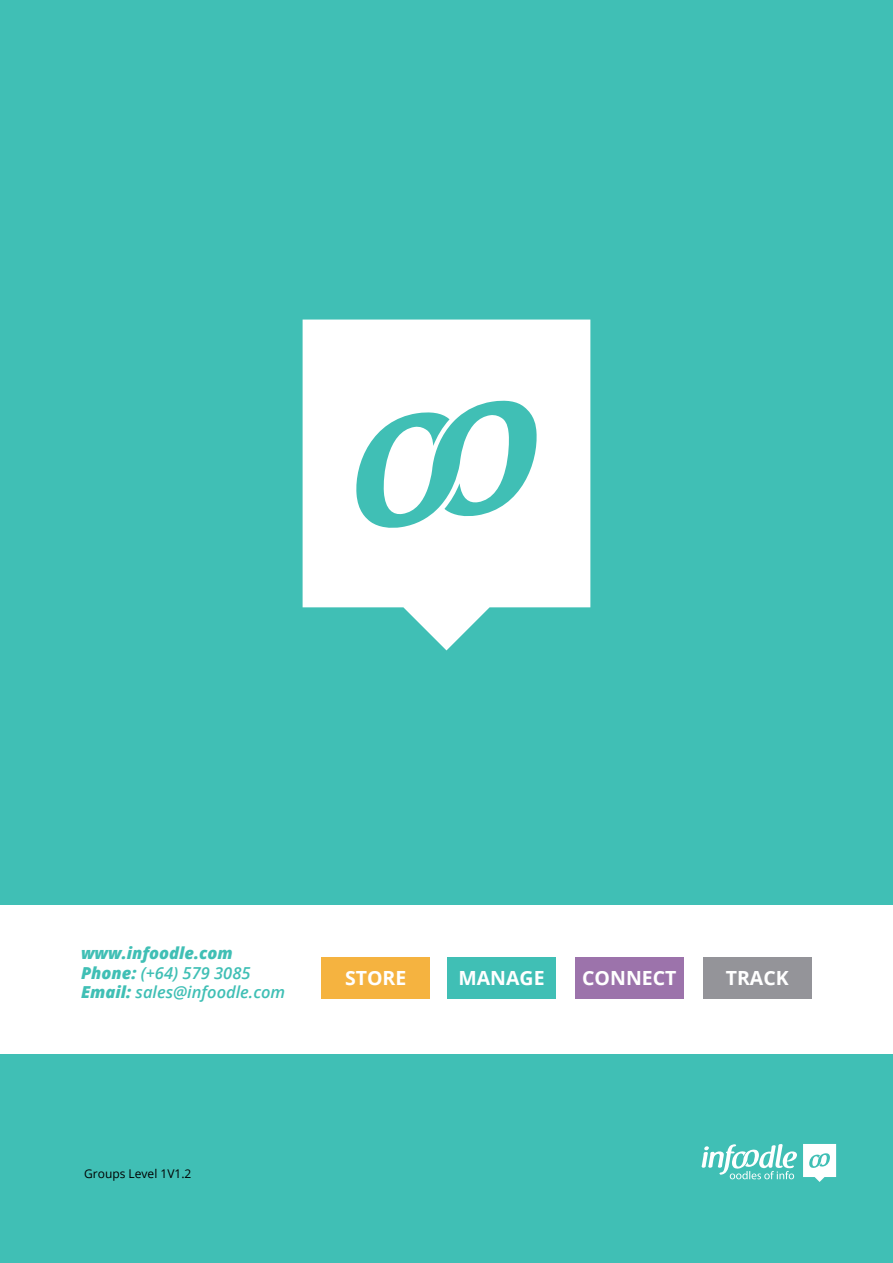
<style>
.page{position:relative;width:893px;height:1263px;background:#fff}
.page>*{position:absolute;margin:0;border:0;box-sizing:border-box;transform-origin:0 0}
.t1{font:700 19.5px "Open Sans";color:#fff}
.t2{font:italic 600 16.5px/19.8px "Open Sans";color:#40bfb5}
.t3{font:12px "Open Sans";color:#000}
.s1{font-weight:800}
</style>
<div class="page">
<div style="left:0;top:1136px;width:893px;height:127px;background:#40bfb5"></div>
<svg style="left:701px;top:1144px;width:96px;height:35px"></svg>
<svg style="left:803px;top:1144px;width:33px;height:38px"></svg>
<div style="left:0;top:0;width:893px;height:1136px;background:#40bfb5"></div>
<div style="left:1px;top:906px;width:892px;height:148px;background:#fff"></div>
<div style="left:703px;top:957px;width:109px;height:41px;background:#949499"></div>
<div style="left:575px;top:957px;width:109px;height:41px;background:#9c73ab"></div>
<div style="left:447px;top:957px;width:109px;height:41px;background:#40bfb5"></div>
<div style="left:321px;top:957px;width:109px;height:41px;background:#f5b340"></div>
<svg style="left:303px;top:320px;width:287px;height:330px;fill:#fff"></svg>
<p class="t2" style="left:81px;top:942px;width:206px"><span class="s1">www.infoodle.com<br>Phone:</span> (+64) 579 3085<br><span class="s1">Email:</span> sales@infoodle.com</p>
<p class="t1" style="left:345px;top:964px;width:63px">STORE</p>
<p class="t1" style="left:458px;top:964px;width:88px">MANAGE</p>
<p class="t1" style="left:582px;top:964px;width:96px">CONNECT</p>
<p class="t1" style="left:726px;top:964px;width:64px">TRACK</p>
<p class="t3" style="left:84px;top:1165px;width:109px">Groups Level 1V1.2</p>
</div>
